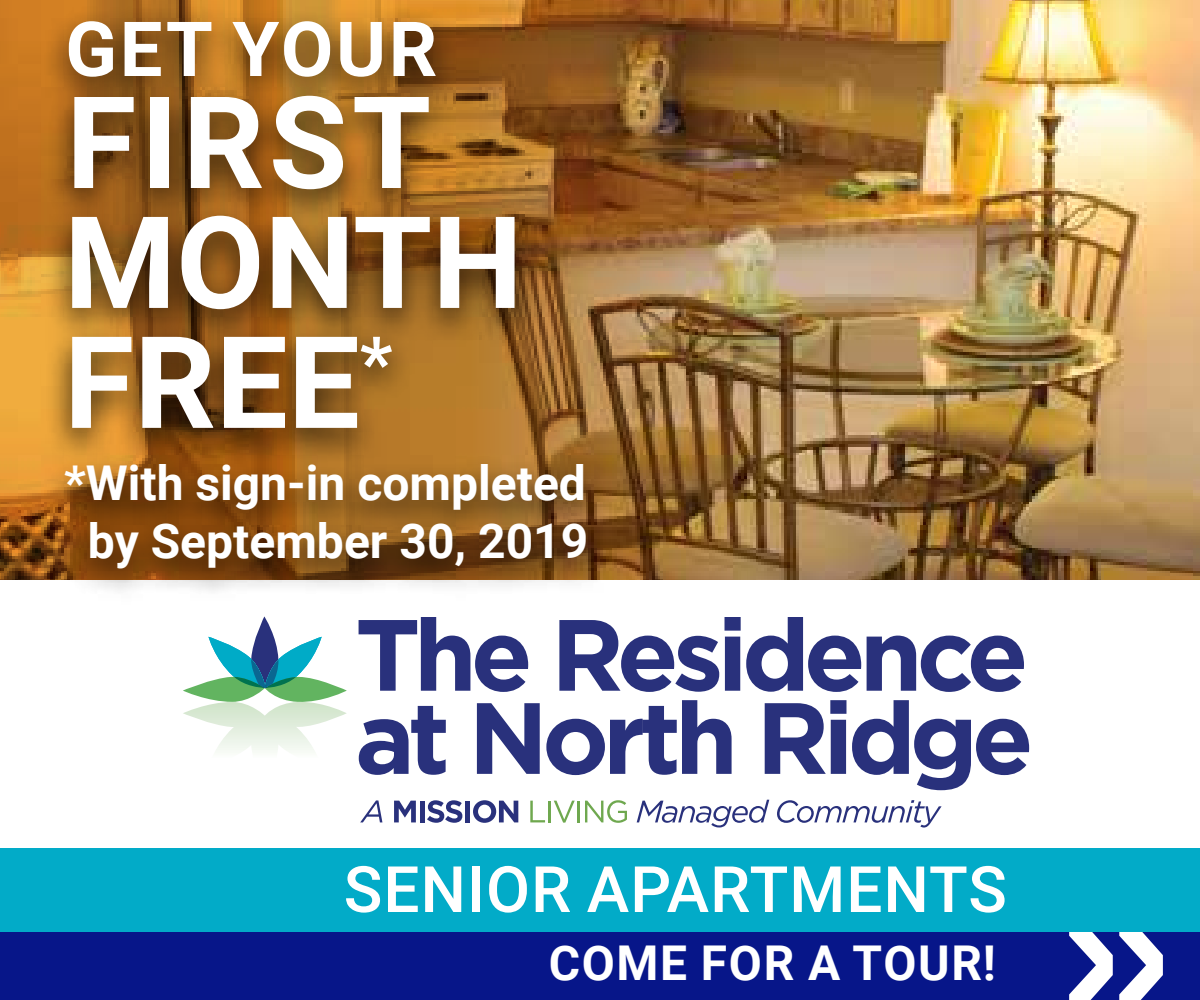
<style>
.page{position:relative;width:1200px;height:1000px;background:#fff}
.page>*{position:absolute;margin:0;border:0;box-sizing:border-box;transform-origin:0 0}
.t1{font:700 128px/120px "Roboto";color:#fff}
.t2{font:700 76px "Roboto";letter-spacing:.035em;color:#fff}
.t3{font:500 64px "Roboto";letter-spacing:.015em;color:#fff}
.t4{font:700 48px/57.6px "Roboto";color:#fff;text-align:center}
.t5{font:700 48px "Roboto";letter-spacing:.035em;color:#fff}
</style>
<div class="page">
<img style="left:748px;top:0;width:452px;height:580px">
<img style="left:0;top:0;width:748px;height:580px">
<div style="left:40px;top:5px;width:571px;height:599px;background:#000;opacity:.75"></div>
<svg style="left:360px;top:800px;width:22px;height:22px"></svg>
<svg style="left:394px;top:801px;width:22px;height:21px"></svg>
<div style="left:420px;top:801px;width:5px;height:21px;background:#29317c"></div>
<svg style="left:427px;top:800px;width:35px;height:23px"></svg>
<div style="left:465px;top:801px;width:5px;height:21px;background:#29317c"></div>
<svg style="left:473px;top:800px;width:45px;height:23px"></svg>
<svg style="left:530px;top:801px;width:15px;height:21px"></svg>
<hr style="left:548px;top:801px;width:3px;height:21px;background:#6fa84f">
<svg style="left:554px;top:801px;width:21px;height:22px"></svg>
<hr style="left:578px;top:801px;width:2px;height:21px;background:#6fa84f">
<svg style="left:585px;top:800px;width:42px;height:23px"></svg>
<svg style="left:637px;top:800px;width:132px;height:28px"></svg>
<svg style="left:777px;top:800px;width:165px;height:28px"></svg>
<svg style="left:183px;top:616px;width:164px;height:135px"></svg>
<svg style="left:359px;top:617px;width:169px;height:75px"></svg>
<svg style="left:559px;top:620px;width:160px;height:72px"></svg>
<svg style="left:725px;top:617px;width:136px;height:75px"></svg>
<svg style="left:867px;top:636px;width:157px;height:56px"></svg>
<svg style="left:359px;top:706px;width:87px;height:69px"></svg>
<svg style="left:477px;top:703px;width:63px;height:71px"></svg>
<svg style="left:546px;top:700px;width:186px;height:75px"></svg>
<svg style="left:765px;top:700px;width:81px;height:74px"></svg>
<svg style="left:852px;top:700px;width:177px;height:90px"></svg>
<div style="left:0;top:848px;width:1200px;height:112px;background:#02abc8"></div>
<div style="left:0;top:932px;width:1200px;height:68px;background:#071689"></div>
<svg style="left:1069px;top:932px;width:94px;height:68px"></svg>
<h2 class="t2" style="left:65px;top:-4px;width:373px">GET YOUR</h2>
<h1 class="t1" style="left:64px;top:78px;width:460px">FIRST<br>MONTH<br>FREE<sup>*</sup></h1>
<p class="t4" style="left:64px;top:452px;width:526px">*With sign-in completed by September 30, 2019</p>
<h3 class="t3" style="left:344px;top:844px;width:665px">SENIOR APARTMENTS</h3>
<p class="t5" style="left:549px;top:929px;width:449px">COME FOR A TOUR!</p>
</div>
